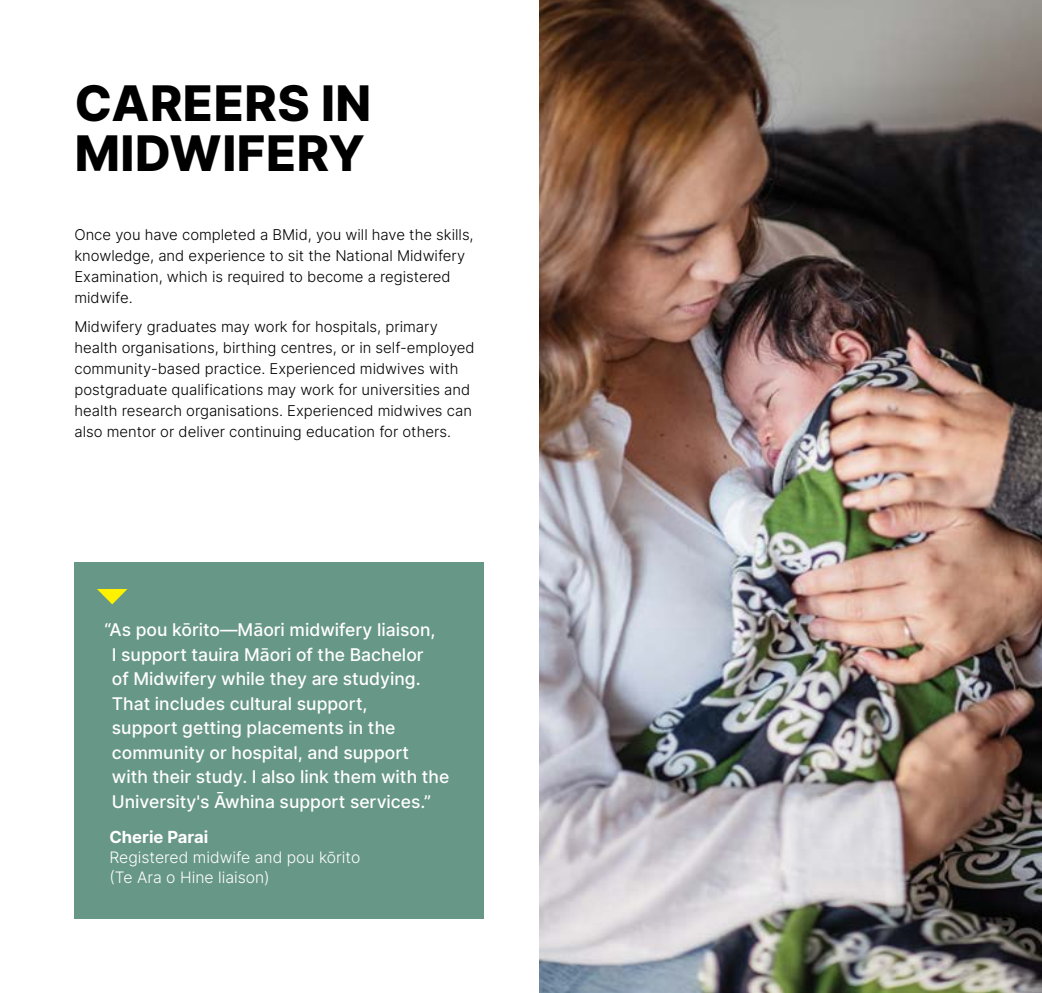
<style>
.page{position:relative;width:1042px;height:993px;background:#fff}
.page>*{position:absolute;margin:0;border:0;box-sizing:border-box;transform-origin:0 0}
.t1{font:800 49px/49px "Inter";letter-spacing:.01em;color:#000}
.t2{font:500 17.5px/24.5px "Inter";color:#fff}
.t3{font:700 16.62px "Inter";color:#fff}
.t4{font:300 15.75px/20.1px "Inter";color:#fff}
.t5{font:300 14.88px/21px "Inter";color:#000}
</style>
<div class="page">
<img style="left:539px;top:0;width:503px;height:992px">
<div style="left:74px;top:562px;width:410px;height:356px;background:#679787"></div>
<svg style="left:97px;top:589px;width:30px;height:15px"></svg>
<h1 class="t1" style="left:75px;top:78px;width:298px">CAREERS IN<br>MIDWIFERY</h1>
<p class="t5" style="left:74px;top:224px;width:401px">Once you have completed a BMid, you will have the skills, knowledge, and experience to sit the National Midwifery Examination, which is required to become a registered midwife.</p>
<p class="t5" style="left:74px;top:315px;width:402px">Midwifery graduates may work for hospitals, primary health organisations, birthing centres, or in self-employed community-based practice. Experienced midwives with postgraduate qualifications may work for universities and health research organisations. Experienced midwives can also mentor or deliver continuing education for others.</p>
<p class="t2" style="left:112px;top:617px;width:339px;text-indent:-7px">“As pou kōrito—Māori midwifery liaison,<br>I support tauira Māori of the Bachelor<br>of Midwifery while they are studying.<br>That includes cultural support,<br>support getting placements in the community or hospital, and support with their study. I also link them with the University's Āwhina support services.”</p>
<p class="t3" style="left:109px;top:824px;width:100px">Cherie Parai</p>
<p class="t4" style="left:109px;top:846px;width:252px">Registered midwife and pou kōrito (Te Ara o Hine liaison)</p>
</div>
